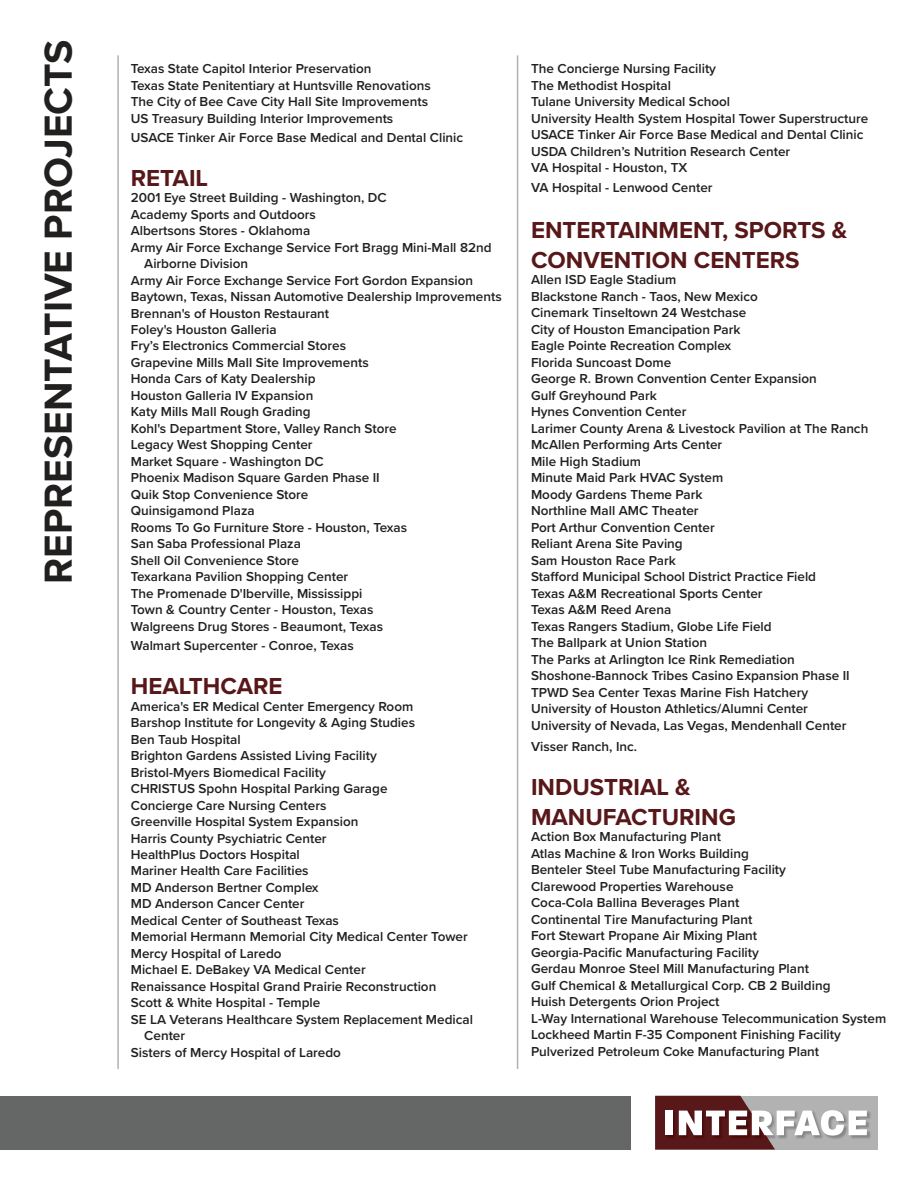
<style>
.page{position:relative;width:918px;height:1188px;background:#fff}
.page>*{position:absolute;margin:0;border:0;box-sizing:border-box;transform-origin:0 0}
.t1{font:700 40.5px "Proxima Nova";color:#221f1f}
.t2{font:700 24px/30px "Proxima Nova";color:#581719}
.t3{font:600 13.5px/16.5px "Proxima Nova";color:#221f1f}
</style>
<div class="page">
<div style="left:0;top:1097px;width:631px;height:53px;background:#656666"></div>
<div style="left:655px;top:1096px;width:223px;height:54px;background:#b2b2b2"></div>
<img style="left:867px;top:1111px;width:4px;height:28px">
<svg style="left:655px;top:1096px;width:212px;height:54px"></svg>
<hr style="left:517px;top:55px;width:1px;height:1014px;background:#b2b2b2">
<hr style="left:117px;top:55px;width:2px;height:1014px;background:#b2b2b2">
<h1 class="t1" style="left:41px;top:584px;width:546px;rotate:-90deg">REPRESENTATIVE PROJECTS</h1>
<p class="t3" style="left:131px;top:61px;width:302px">Texas State Capitol Interior Preservation<br>Texas State Penitentiary at Huntsville Renovations The City of Bee Cave City Hall Site Improvements US Treasury Building Interior Improvements</p>
<p class="t3" style="left:131px;top:130px;width:334px">USACE Tinker Air Force Base Medical and Dental Clinic</p>
<h2 class="t2" style="left:131px;top:163px;width:79px">RETAIL</h2>
<p class="t3" style="left:131px;top:190px;width:257px">2001 Eye Street Building - Washington, DC</p>
<p class="t3" style="left:131px;top:207px;width:187px">Academy Sports and Outdoors</p>
<p class="t3" style="left:131px;top:223px;width:181px">Albertsons Stores - Oklahoma</p>
<p class="t3" style="left:131px;top:240px;width:362px">Army Air Force Exchange Service Fort Bragg Mini-Mall 82nd</p>
<p class="t3" style="left:144px;top:256px;width:105px">Airborne Division</p>
<p class="t3" style="left:131px;top:273px;width:344px">Army Air Force Exchange Service Fort Gordon Expansion</p>
<p class="t3" style="left:131px;top:289px;width:372px">Baytown, Texas, Nissan Automotive Dealership Improvements</p>
<p class="t3" style="left:131px;top:306px;width:200px">Brennan's of Houston Restaurant</p>
<p class="t3" style="left:131px;top:322px;width:148px">Foley's Houston Galleria</p>
<p class="t3" style="left:131px;top:338px;width:217px">Fry’s Electronics Commercial Stores</p>
<p class="t3" style="left:131px;top:355px;width:239px">Grapevine Mills Mall Site Improvements</p>
<p class="t3" style="left:131px;top:371px;width:186px">Honda Cars of Katy Dealership</p>
<p class="t3" style="left:131px;top:388px;width:184px">Houston Galleria IV Expansion</p>
<p class="t3" style="left:131px;top:404px;width:181px">Katy Mills Mall Rough Grading</p>
<p class="t3" style="left:131px;top:421px;width:267px">Kohl's Department Store, Valley Ranch Store</p>
<p class="t3" style="left:131px;top:437px;width:183px">Legacy West Shopping Center</p>
<p class="t3" style="left:131px;top:454px;width:194px">Market Square - Washington DC</p>
<p class="t3" style="left:131px;top:470px;width:251px">Phoenix Madison Square Garden Phase II</p>
<p class="t3" style="left:131px;top:487px;width:179px">Quik Stop Convenience Store</p>
<p class="t3" style="left:131px;top:503px;width:125px">Quinsigamond Plaza</p>
<p class="t3" style="left:131px;top:520px;width:278px">Rooms To Go Furniture Store - Houston, Texas</p>
<p class="t3" style="left:131px;top:536px;width:172px">San Saba Professional Plaza</p>
<p class="t3" style="left:131px;top:553px;width:170px">Shell Oil Convenience Store</p>
<p class="t3" style="left:131px;top:569px;width:219px">Texarkana Pavilion Shopping Center</p>
<p class="t3" style="left:131px;top:586px;width:233px">The Promenade D'Iberville, Mississippi</p>
<p class="t3" style="left:131px;top:602px;width:244px">Town &amp; Country Center - Houston, Texas</p>
<p class="t3" style="left:131px;top:619px;width:254px">Walgreens Drug Stores - Beaumont, Texas</p>
<p class="t3" style="left:131px;top:638px;width:225px">Walmart Supercenter - Conroe, Texas</p>
<h2 class="t2" style="left:131px;top:671px;width:153px">HEALTHCARE</h2>
<p class="t3" style="left:131px;top:699px;width:284px">America's ER Medical Center Emergency Room</p>
<p class="t3" style="left:131px;top:715px;width:286px">Barshop Institute for Longevity &amp; Aging Studies</p>
<p class="t3" style="left:131px;top:732px;width:111px">Ben Taub Hospital</p>
<p class="t3" style="left:131px;top:748px;width:248px">Brighton Gardens Assisted Living Facility</p>
<p class="t3" style="left:131px;top:765px;width:197px">Bristol-Myers Biomedical Facility</p>
<p class="t3" style="left:131px;top:781px;width:258px">CHRISTUS Spohn Hospital Parking Garage</p>
<p class="t3" style="left:131px;top:798px;width:197px">Concierge Care Nursing Centers</p>
<p class="t3" style="left:131px;top:814px;width:229px">Greenville Hospital System Expansion</p>
<p class="t3" style="left:131px;top:830px;width:197px">Harris County Psychiatric Center</p>
<p class="t3" style="left:131px;top:847px;width:171px">HealthPlus Doctors Hospital</p>
<p class="t3" style="left:131px;top:863px;width:179px">Mariner Health Care Facilities</p>
<p class="t3" style="left:131px;top:880px;width:189px">MD Anderson Bertner Complex</p>
<p class="t3" style="left:131px;top:896px;width:175px">MD Anderson Cancer Center</p>
<p class="t3" style="left:131px;top:913px;width:210px">Medical Center of Southeast Texas</p>
<p class="t3" style="left:131px;top:929px;width:338px">Memorial Hermann Memorial City Medical Center Tower</p>
<p class="t3" style="left:131px;top:946px;width:152px">Mercy Hospital of Laredo</p>
<p class="t3" style="left:131px;top:962px;width:236px">Michael E. DeBakey VA Medical Center</p>
<p class="t3" style="left:131px;top:979px;width:307px">Renaissance Hospital Grand Prairie Reconstruction</p>
<p class="t3" style="left:131px;top:995px;width:191px">Scott &amp; White Hospital - Temple</p>
<p class="t3" style="left:131px;top:1012px;width:344px">SE LA Veterans Healthcare System Replacement Medical</p>
<p class="t3" style="left:144px;top:1028px;width:42px">Center</p>
<p class="t3" style="left:131px;top:1045px;width:212px">Sisters of Mercy Hospital of Laredo</p>
<p class="t3" style="left:531px;top:61px;width:339px">The Concierge Nursing Facility<br>The Methodist Hospital<br>Tulane University Medical School<br>University Health System Hospital Tower Superstructure USACE Tinker Air Force Base Medical and Dental Clinic USDA Children’s Nutrition Research Center<br>VA Hospital - Houston, TX</p>
<p class="t3" style="left:531px;top:179px;width:183px">VA Hospital - Lenwood Center</p>
<h2 class="t2" style="left:531px;top:215px;width:318px">ENTERTAINMENT, SPORTS &amp;<br>CONVENTION CENTERS</h2>
<p class="t3" style="left:531px;top:272px;width:339px">Allen ISD Eagle Stadium<br>Blackstone Ranch - Taos, New Mexico<br>Cinemark Tinseltown 24 Westchase<br>City of Houston Emancipation Park<br>Eagle Pointe Recreation Complex<br>Florida Suncoast Dome<br>George R. Brown Convention Center Expansion<br>Gulf Greyhound Park<br>Hynes Convention Center<br>Larimer County Arena &amp; Livestock Pavilion at The Ranch McAllen Performing Arts Center<br>Mile High Stadium<br>Minute Maid Park HVAC System<br>Moody Gardens Theme Park<br>Northline Mall AMC Theater<br>Port Arthur Convention Center<br>Reliant Arena Site Paving<br>Sam Houston Race Park<br>Stafford Municipal School District Practice Field<br>Texas A&amp;M Recreational Sports Center<br>Texas A&amp;M Reed Arena<br>Texas Rangers Stadium, Globe Life Field<br>The Ballpark at Union Station<br>The Parks at Arlington Ice Rink Remediation Shoshone-Bannock Tribes Casino Expansion Phase II TPWD Sea Center Texas Marine Fish Hatchery University of Houston Athletics/Alumni Center University of Nevada, Las Vegas, Mendenhall Center</p>
<p class="t3" style="left:531px;top:739px;width:108px">Visser Ranch, Inc.</p>
<h2 class="t2" style="left:531px;top:772px;width:206px">INDUSTRIAL &amp;<br>MANUFACTURING</h2>
<p class="t3" style="left:531px;top:829px;width:357px">Action Box Manufacturing Plant<br>Atlas Machine &amp; Iron Works Building<br>Benteler Steel Tube Manufacturing Facility<br>Clarewood Properties Warehouse<br>Coca-Cola Ballina Beverages Plant<br>Continental Tire Manufacturing Plant<br>Fort Stewart Propane Air Mixing Plant<br>Georgia-Pacific Manufacturing Facility<br>Gerdau Monroe Steel Mill Manufacturing Plant<br>Gulf Chemical &amp; Metallurgical Corp. CB 2 Building<br>Huish Detergents Orion Project<br>L-Way International Warehouse Telecommunication System Lockheed Martin F-35 Component Finishing Facility Pulverized Petroleum Coke Manufacturing Plant</p>
</div>
